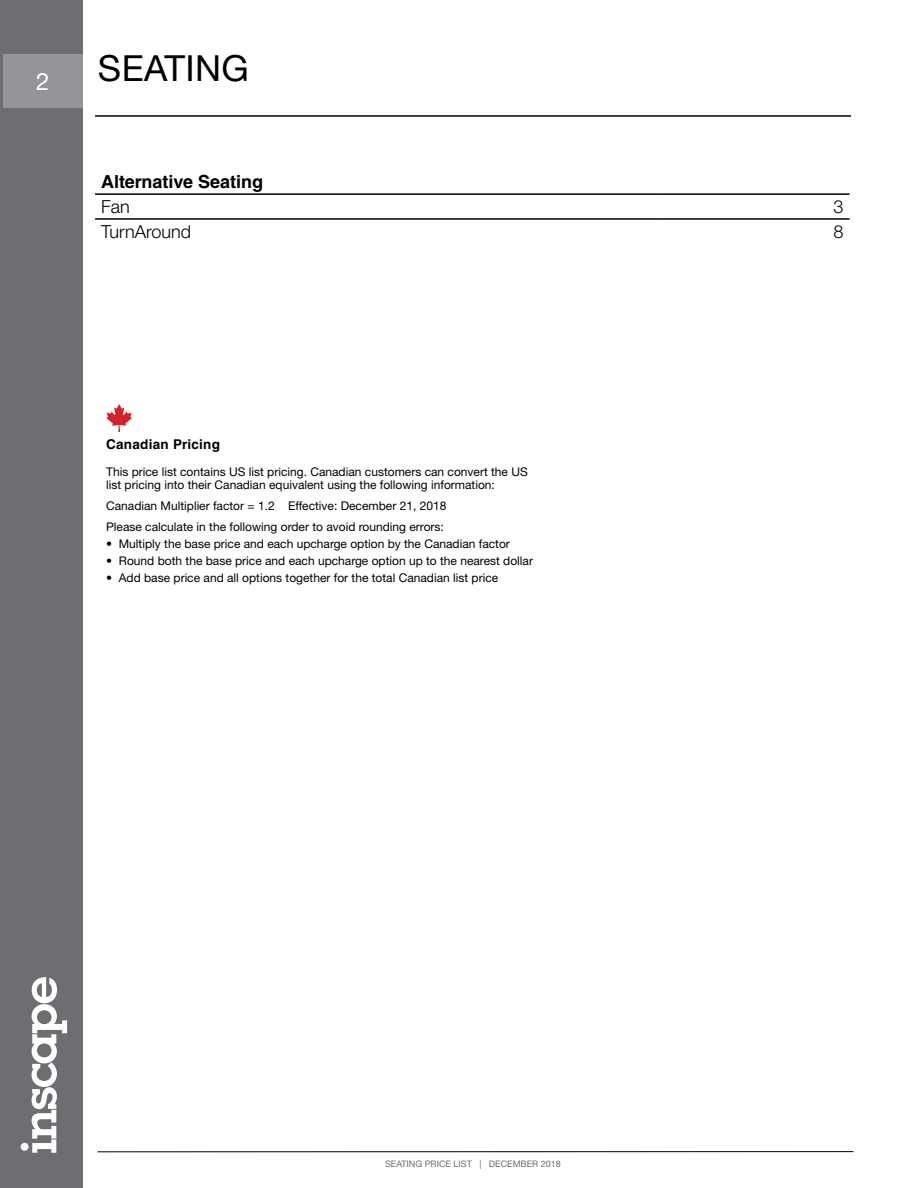
<style>
.page{position:relative;width:918px;height:1188px;background:#fff}
.page>*{position:absolute;margin:0;border:0;box-sizing:border-box;transform-origin:0 0}
.t1{font:36px "Helvetica Neue LT Std";letter-spacing:.01em;color:#000}
.t2{font:24px "Helvetica Neue LT Std";color:#fff}
.t3{font:700 18px "Helvetica LT Std";color:#000}
.t4{font:300 18px "Helvetica Neue LT Std";color:#000}
.Sub-Heading{font:700 13.5px "Helvetica LT Std";letter-spacing:.02em;color:#000}
.Copy{font:12px/13.5px "Helvetica Neue LT Std";color:#000}
.t5{font:9px "Helvetica Neue LT Std";color:#6d6e71}
</style>
<div class="page">
<div style="left:0;top:0;width:83px;height:1188px;background:#6d6e71"></div>
<hr style="left:98px;top:1151px;width:756px;height:1px;background:#000">
<div style="left:3px;top:54px;width:80px;height:54px;background:#939598"></div>
<div style="left:21px;top:1143px;width:8px;height:8px;background:#fff;border-radius:50%"></div>
<svg style="left:32px;top:977px;width:35px;height:176px"></svg>
<hr style="left:95px;top:115px;width:756px;height:2px;background:#000">
<hr style="left:95px;top:193px;width:566px;height:2px;background:#000">
<hr style="left:661px;top:193px;width:189px;height:2px;background:#000">
<hr style="left:95px;top:218px;width:566px;height:2px;background:#000">
<hr style="left:661px;top:218px;width:189px;height:2px;background:#000">
<svg style="left:106px;top:404px;width:26px;height:28px"></svg>
<h2 class="t2" style="left:36px;top:67px;width:15px">2</h2>
<h1 class="t1" style="left:98px;top:46px;width:152px">SEATING</h1>
<p class="t3" style="left:101px;top:171px;width:164px">Alternative Seating</p>
<p class="t4" style="left:101px;top:196px;width:30px">Fan</p>
<p class="t4" style="left:834px;top:196px;width:12px">3</p>
<p class="t4" style="left:101px;top:220px;width:92px">TurnAround</p>
<p class="t4" style="left:834px;top:220px;width:12px">8</p>
<p class="Sub-Heading" style="left:106px;top:436px;width:115px">Canadian Pricing</p>
<p class="Copy" style="left:106px;top:464px;width:423px">This price list contains US list pricing. Canadian customers can convert the US list pricing into their Canadian equivalent using the following information:</p>
<p class="Copy" style="left:106px;top:499px;width:342px">Canadian Multiplier factor = 1.2 Effective: December 21, 2018</p>
<p class="Copy" style="left:106px;top:520px;width:339px">Please calculate in the following order to avoid rounding errors:</p>
<p class="Copy" style="left:106px;top:537px;width:405px">• Multiply the base price and each upcharge option by the Canadian factor</p>
<p class="Copy" style="left:106px;top:554px;width:428px">• Round both the base price and each upcharge option up to the nearest dollar</p>
<p class="Copy" style="left:106px;top:570px;width:394px">• Add base price and all options together for the total Canadian list price</p>
<p class="t5" style="left:385px;top:1159px;width:177px">SEATING PRICE LIST | DECEMBER 2018</p>
</div>
